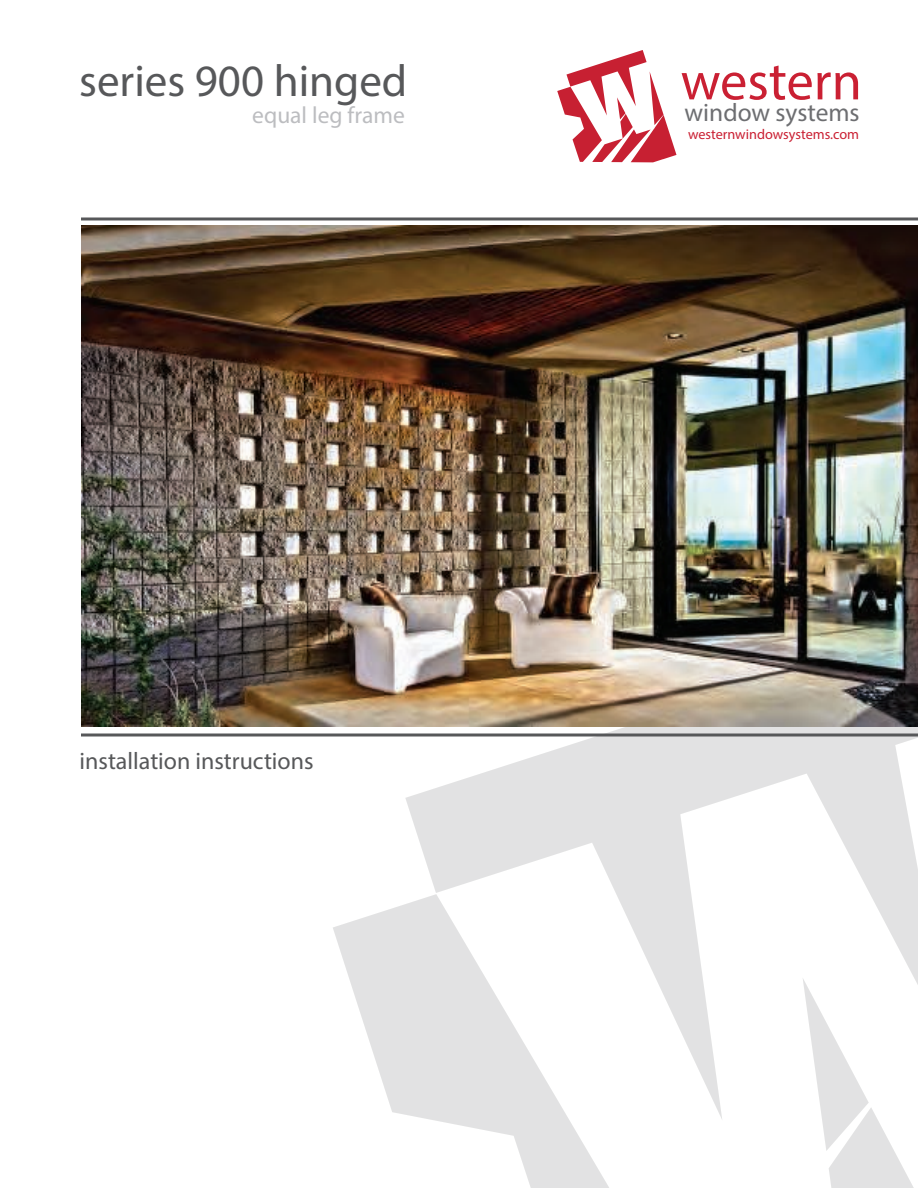
<style>
.page{position:relative;width:918px;height:1188px;background:#fff}
.page>*{position:absolute;margin:0;border:0;box-sizing:border-box;transform-origin:0 0}
.t1{font:54.3px "Myriad Pro";color:#ca2033}
.t2{font:45px "Myriad Pro";color:#57585a}
.t3{font:25.35px "Myriad Pro";color:#6d6e71}
.t4{font:24px "Myriad Pro";color:#57585a}
.t5{font:23.55px "Myriad Pro";color:#bcbdc0}
.t6{font:14.25px "Myriad Pro";color:#ca2033}
</style>
<div class="page">
<svg style="left:405px;top:726px;width:512px;height:251px;fill:#e2e2e3"></svg>
<svg style="left:333px;top:894px;width:351px;height:294px"></svg>
<svg style="left:608px;top:977px;width:309px;height:211px"></svg>
<svg style="left:557px;top:50px;width:119px;height:112px"></svg>
<hr style="left:81px;top:217px;width:837px;height:3px;background:#57585a">
<hr style="left:81px;top:733px;width:837px;height:3px;background:#57585a">
<img style="left:81px;top:225px;width:837px;height:501px">
<h2 class="t2" style="left:79px;top:64px;width:330px">series 900 hinged</h2>
<h3 class="t5" style="left:252px;top:106px;width:154px">equal leg frame</h3>
<h3 class="t4" style="left:80px;top:752px;width:235px">installation instructions</h3>
<h1 class="t1" style="left:681px;top:60px;width:183px">western</h1>
<h3 class="t3" style="left:685px;top:103px;width:177px">window systems</h3>
<p class="t6" style="left:688px;top:128px;width:173px">westernwindowsystems.com</p>
</div>
